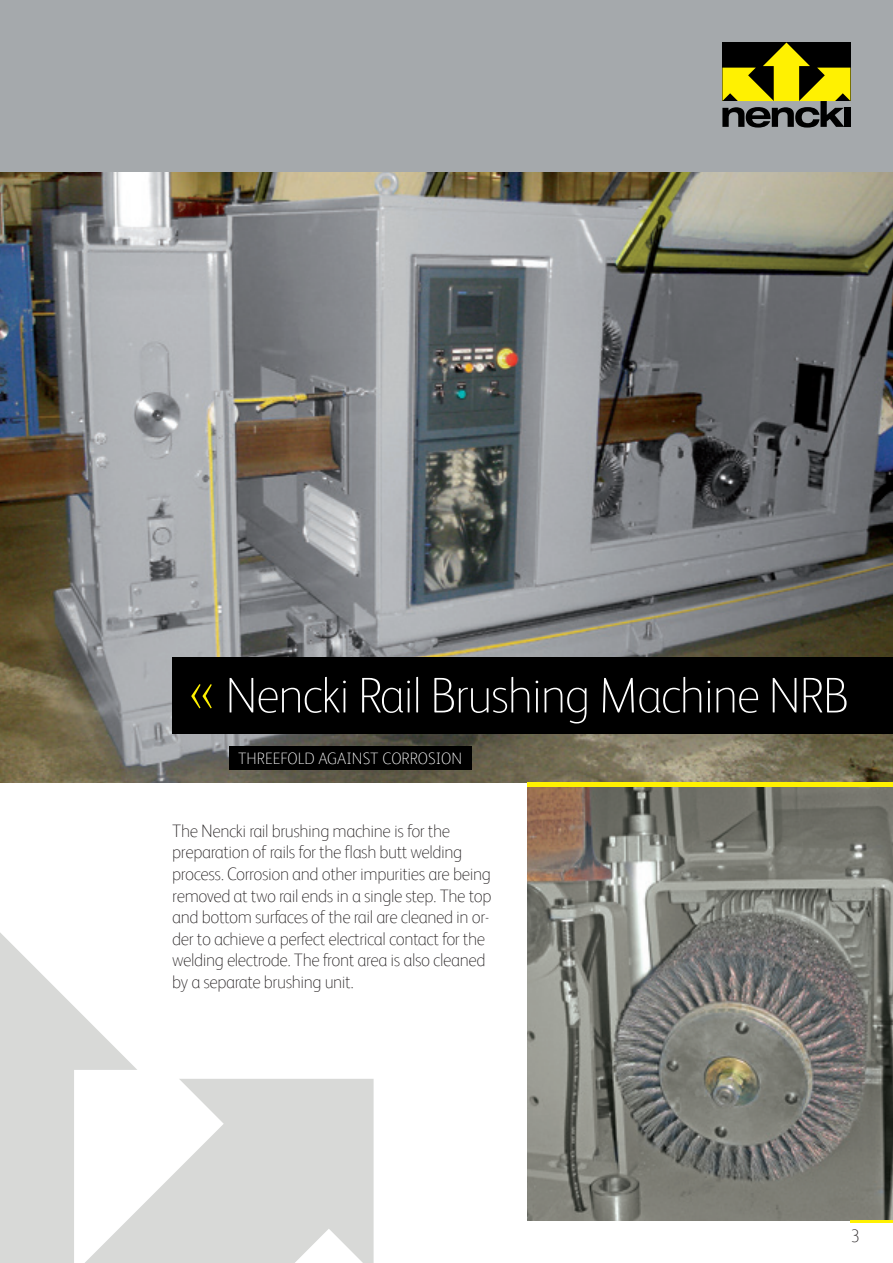
<style>
.page{position:relative;width:893px;height:1263px;background:#fff}
.page>*{position:absolute;margin:0;border:0;box-sizing:border-box;transform-origin:0 0}
.t1{font:100 50.25px "FS Albert";letter-spacing:-.03em;color:#fff}
.t2{font:100 18px/21.6px "FS Albert";letter-spacing:-.025em;color:#231f20}
.t3{font:100 16.5px "FS Albert";color:#fff}
.s1{font-size:72px;color:#fff101}
</style>
<div class="page">
<svg style="left:0;top:932px;width:137px;height:331px;fill:#d8d9d7"></svg>
<svg style="left:63px;top:1079px;width:311px;height:184px;fill:#d8d9d7"></svg>
<div style="left:0;top:0;width:893px;height:519px;background:#a5a9ac"></div>
<img style="left:0;top:172px;width:893px;height:610px">
<img style="left:527px;top:787px;width:366px;height:433px">
<div style="left:172px;top:657px;width:721px;height:76px;background:#000"></div>
<div style="left:230px;top:746px;width:242px;height:24px;background:#000"></div>
<div style="left:527px;top:782px;width:366px;height:5px;background:#fff101"></div>
<hr style="left:850px;top:1220px;width:43px;height:3px;background:#fff101">
<svg style="left:722px;top:43px;width:128px;height:85px;background:#75701d"></svg>
<div style="left:844px;top:108px;width:6px;height:19px;background:#000"></div>
<h1 class="t1" style="left:185px;top:667px;width:666px"><span class="s1">«</span> Nencki Rail Brushing Machine NRB</h1>
<p class="t3" style="left:238px;top:749px;width:226px">THREEFOLD AGAINST CORROSION</p>
<p class="t2" style="left:172px;top:820px;width:321px">The Nencki rail brushing machine is for the preparation of rails for the flash butt welding process. Corrosion and other impurities are being removed at two rail ends in a single step. The top and bottom surfaces of the rail are cleaned in or&shy;der to achieve a perfect electrical contact for the welding electrode. The front area is also cleaned by a separate brushing unit.</p>
<p class="t2" style="left:850px;top:1225px;width:11px">3</p>
</div>
